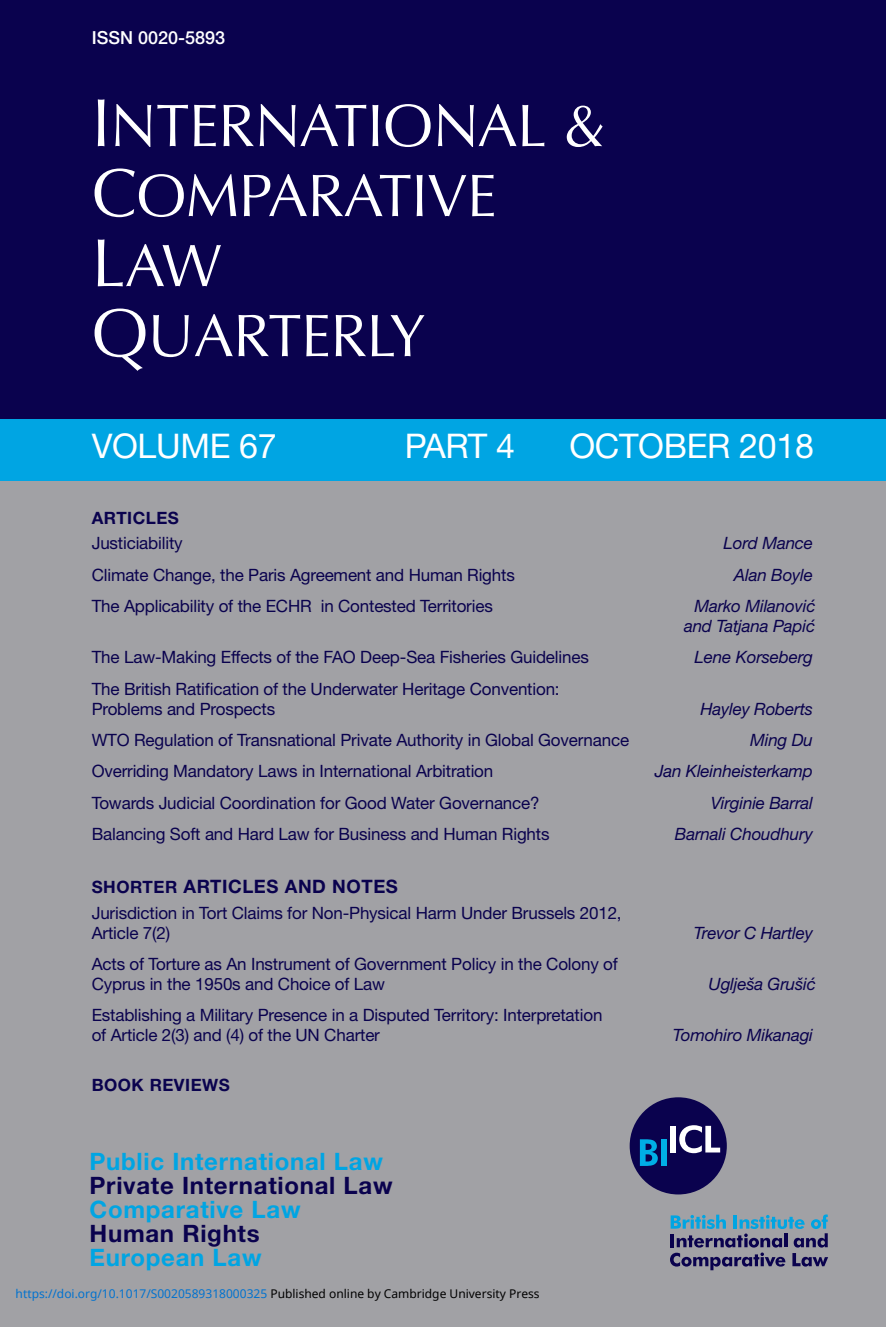
<style>
.page{position:relative;width:886px;height:1327px;background:#fff}
.page>*{position:absolute;margin:0;border:0;box-sizing:border-box;transform-origin:0 0}
.t1{font:60px/70px "Optima";letter-spacing:-.01em;color:#fff}
.t2{font:34px "Helvetica Neue";letter-spacing:-.01em;color:#fff}
.t3{font:700 24px "Helvetica Neue";letter-spacing:.03em;color:#00a5e3}
.t4{font:700 24px "Helvetica Neue";letter-spacing:.03em;color:#0a024e}
.t5{font:700 18.4px "Helvetica Neue";letter-spacing:.03em;color:#0a024e}
.t6{font:500 18px "Helvetica Neue";color:#fff}
.t7{font:17px/20px "Helvetica Neue";letter-spacing:-.01em;color:#0a024e}
.t8{font:italic 17px/20px "Helvetica Neue";letter-spacing:-.01em;color:#0a024e;text-align:right}
.t9{font:700 17px "Helvetica Neue";letter-spacing:.03em;color:#0a024e}
.t10{font:12px "Noto Sans";color:#0172cf}
.s1{font-size:68px}
.s2{font-size:17px}
.s3{color:#000}
</style>
<div class="page">
<div style="left:0;top:0;width:886px;height:419px;background:#0a024e"></div>
<div style="left:0;top:419px;width:886px;height:63px;background:#00a5e3"></div>
<div style="left:0;top:481px;width:886px;height:846px;background:#a1a1a5"></div>
<svg style="left:670px;top:1214px;width:158px;height:56px"></svg>
<div style="left:629px;top:1097px;width:98px;height:97px;background:#0a024e;border-radius:50%"></div>
<svg style="left:640px;top:1139px;width:18px;height:27px"></svg>
<div style="left:660px;top:1139px;width:6px;height:27px;background:#00aee6"></div>
<div style="left:670px;top:1125px;width:6px;height:27px;background:#fff"></div>
<svg style="left:679px;top:1125px;width:41px;height:28px"></svg>
<p class="t6" style="left:92px;top:31px;width:135px">ISSN 0020-5893</p>
<h1 class="t1" style="left:92px;top:96px;width:515px"><span class="s1">I</span>NTERNATIONAL &amp;<br><span class="s1">C</span>OMPARATIVE<br><span class="s1">L</span>AW<br><span class="s1">Q</span>UARTERLY</h1>
<h2 class="t2" style="left:92px;top:433px;width:186px">VOLUME 67</h2>
<h2 class="t2" style="left:405px;top:433px;width:112px">PART 4</h2>
<h2 class="t2" style="left:569px;top:433px;width:246px">OCTOBER 2018</h2>
<p class="t9" style="left:92px;top:511px;width:89px">ARTICLES</p>
<p class="t7" style="left:92px;top:535px;width:92px">Justiciability</p>
<p class="t8" style="left:723px;top:535px;width:91px">Lord Mance</p>
<p class="t7" style="left:92px;top:566px;width:425px">Climate Change, the Paris Agreement and Human Rights</p>
<p class="t8" style="left:734px;top:566px;width:81px">Alan Boyle</p>
<p class="t7" style="left:92px;top:597px;width:403px">The Applicability of the ECHR in Contested Territories</p>
<p class="t8" style="left:684px;top:597px;width:133px">Marko Milanovic´ and Tatjana Papic´</p>
<p class="t7" style="left:92px;top:649px;width:499px">The Law-Making Effects of the FAO Deep-Sea Fisheries Guidelines</p>
<p class="t8" style="left:694px;top:649px;width:120px">Lene Korseberg</p>
<p class="t7" style="left:92px;top:680px;width:469px">The British Ratification of the Underwater Heritage Convention:<br>Problems and Prospects</p>
<p class="t8" style="left:700px;top:700px;width:114px">Hayley Roberts</p>
<p class="t7" style="left:92px;top:731px;width:539px">WTO Regulation of Transnational Private Authority in Global Governance</p>
<p class="t8" style="left:750px;top:731px;width:64px">Ming Du</p>
<p class="t7" style="left:92px;top:763px;width:403px">Overriding Mandatory Laws in International Arbitration</p>
<p class="t8" style="left:654px;top:763px;width:160px">Jan Kleinheisterkamp</p>
<p class="t7" style="left:92px;top:794px;width:449px">Towards Judicial Coordination for Good Water Governance?</p>
<p class="t8" style="left:711px;top:794px;width:104px">Virginie Barral</p>
<p class="t7" style="left:92px;top:825px;width:459px">Balancing Soft and Hard Law for Business and Human Rights</p>
<p class="t8" style="left:675px;top:825px;width:140px">Barnali Choudhury</p>
<p class="t5" style="left:92px;top:880px;width:308px"><span class="s2">SHORTER</span> ARTICLES AND NOTES</p>
<p class="t7" style="left:92px;top:904px;width:531px">Jurisdiction in Tort Claims for Non-Physical Harm Under Brussels 2012,<br>Article 7(2)</p>
<p class="t8" style="left:694px;top:924px;width:121px">Trevor C Hartley</p>
<p class="t7" style="left:92px;top:955px;width:528px">Acts of Torture as An Instrument of Government Policy in the Colony of<br>Cyprus in the 1950s and Choice of Law</p>
<p class="t7" style="left:92px;top:1007px;width:512px">Establishing a Military Presence in a Disputed Territory: Interpretation of Article 2(3) and (4) of the UN Charter</p>
<p class="t9" style="left:92px;top:1078px;width:140px">BOOK REVIEWS</p>
<h3 class="t3" style="left:90px;top:1152px;width:295px">Public International Law</h3>
<h3 class="t4" style="left:90px;top:1176px;width:304px">Private International Law</h3>
<h3 class="t3" style="left:90px;top:1200px;width:212px">Comparative Law</h3>
<h3 class="t4" style="left:90px;top:1224px;width:172px">Human Rights</h3>
<h3 class="t3" style="left:90px;top:1248px;width:173px">European Law</h3>
<p class="t10" style="left:16px;top:1285px;width:525px">https://doi.org/10.1017/S0020589318000325 <span class="s3">Published online by Cambridge University Press</span></p>
<p class="t8" style="left:708px;top:975px;width:109px">Uglješa Grušic´</p>
<p class="t8" style="left:673px;top:1027px;width:142px">Tomohiro Mikanagi</p>
</div>
